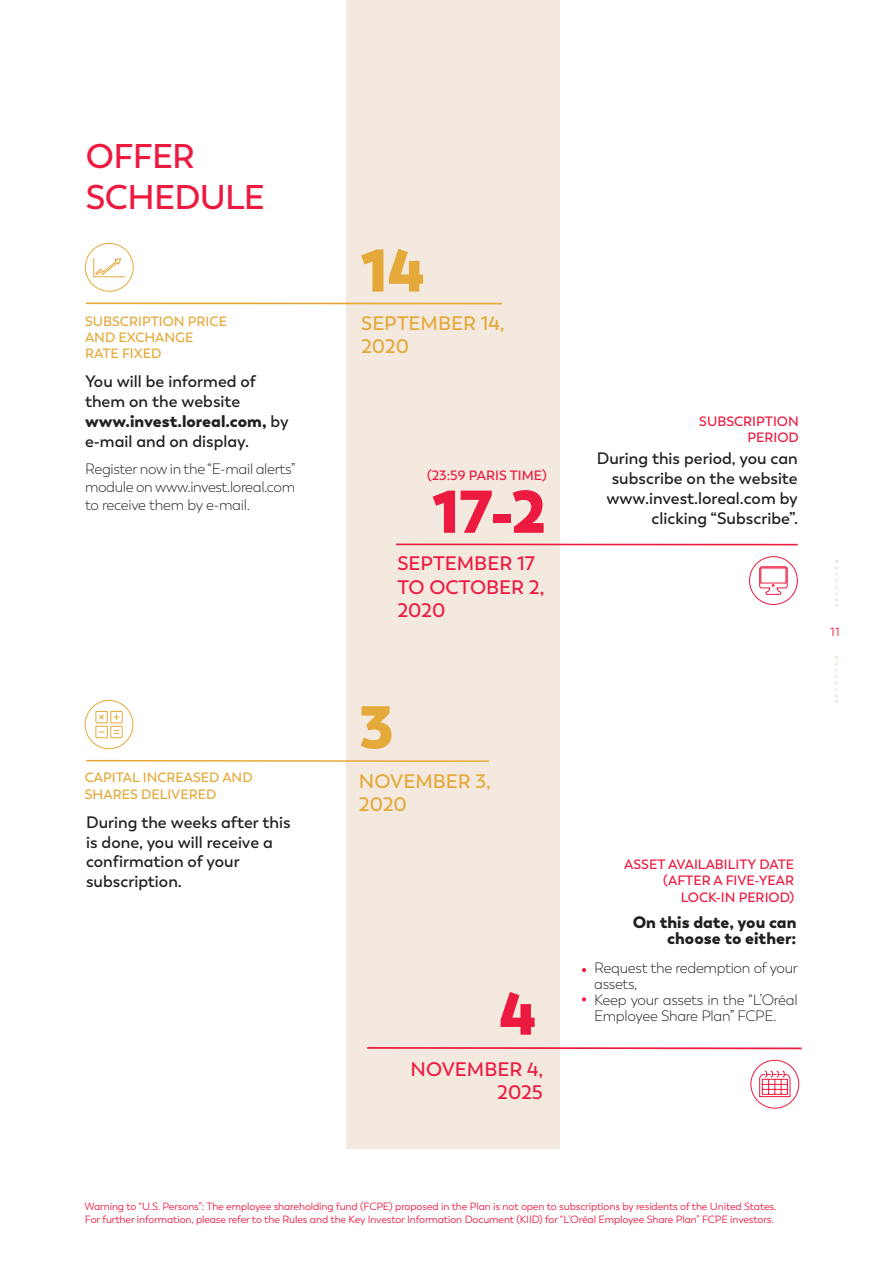
<style>
.page{position:relative;width:893px;height:1263px;background:#fff}
.page>*{position:absolute;margin:0;border:0;box-sizing:border-box;transform-origin:0 0}
.t1{font:800 60px "Trenda";color:#ed1a40}
.t2{font:800 60px "Trenda";color:#e5a93a}
.t3{font:600 34.2px/41px "Trenda";letter-spacing:-.02em;color:#ed1a40}
.t4{font:600 19.5px/23.4px "Trenda";color:#ed1a40;text-align:right}
.t5{font:600 19.5px/23.4px "Trenda";color:#e5a93a}
.t6{font:600 16.5px/19.8px "Trenda";color:#231f20}
.t7{font:900 16.5px/15.9px "Trenda";color:#231f20;text-align:right}
.t8{font:300 15px/15.9px "Trenda";letter-spacing:-.02em;color:#231f20;text-align:justify}
.t9{font:600 13.5px/16.2px "Trenda";color:#ed1a40;text-align:right}
.t10{font:600 13.5px/16.2px "Trenda";color:#e5a93a}
.t11{font:12px "Trenda";color:#ed1a40}
.t12{font:10.5px/12.6px "Trenda";letter-spacing:-.01em;color:#ed1a40}
.s1{font-weight:900}
</style>
<div class="page">
<div style="left:346px;top:0;width:213px;height:1148px;background:#f3e9df"></div>
<hr style="left:86px;top:302px;width:416px;height:2px;background:#e5a93a">
<hr style="left:396px;top:544px;width:402px;height:1px;background:#ed1a40">
<svg style="left:367px;top:1046px;width:435px;height:4px"></svg>
<svg style="left:582px;top:968px;width:4px;height:4px"></svg>
<svg style="left:582px;top:997px;width:4px;height:4px"></svg>
<svg style="left:835px;top:560px;width:3px;height:47px"></svg>
<svg style="left:835px;top:656px;width:3px;height:47px"></svg>
<svg style="left:85px;top:243px;width:49px;height:49px"></svg>
<div style="left:749px;top:556px;width:49px;height:49px;border:1px solid #ed1a40;border-radius:50%"></div>
<svg style="left:750px;top:1060px;width:49px;height:49px"></svg>
<svg style="left:759px;top:566px;width:29px;height:29px"></svg>
<svg style="left:86px;top:759px;width:403px;height:3px"></svg>
<div style="left:85px;top:700px;width:48px;height:49px;border:1px solid #e5a93a;border-radius:50%"></div>
<svg style="left:95px;top:711px;width:28px;height:27px"></svg>
<h2 class="t3" style="left:86px;top:136px;width:180px">OFFER<br>SCHEDULE</h2>
<p class="t10" style="left:85px;top:313px;width:143px">SUBSCRIPTION PRICE<br>AND EXCHANGE<br>RATE FIXED</p>
<h3 class="t6" style="left:85px;top:372px;width:205px">You will be informed of them on the website <span class="s1">www.invest.loreal.com,</span> by e-mail and on display.</h3>
<h3 class="t8" style="left:85px;top:460px;width:212px;line-height:18px">Register now in the “E-mail alerts” module on www.invest.loreal.com to receive them by e-mail.</h3>
<p class="t10" style="left:85px;top:770px;width:169px">CAPITAL INCREASED AND<br>SHARES DELIVERED</p>
<h3 class="t6" style="left:86px;top:812px;width:206px">During the weeks after this is done, you will receive a confirmation of your subscription.</h3>
<h1 class="t2" style="left:361px;top:231px;width:65px">14</h1>
<h3 class="t5" style="left:361px;top:312px;width:145px">SEPTEMBER 14,<br>2020</h3>
<p class="t9" style="left:427px;top:467px;width:121px">(23:59 PARIS TIME)</p>
<h1 class="t1" style="left:433px;top:473px;width:115px">17-2</h1>
<h3 class="t4" style="left:397px;top:552px;width:149px;text-align:left">SEPTEMBER 17<br>TO OCTOBER 2,<br>2020</h3>
<h1 class="t2" style="left:360px;top:688px;width:35px">3</h1>
<h3 class="t5" style="left:359px;top:770px;width:133px">NOVEMBER 3,<br>2020</h3>
<h1 class="t1" style="left:499px;top:974px;width:38px">4</h1>
<h3 class="t4" style="left:410px;top:1058px;width:134px">NOVEMBER 4,<br>2025</h3>
<p class="t9" style="left:699px;top:413px;width:101px">SUBSCRIPTION<br>PERIOD</p>
<h3 class="t6" style="left:597px;top:449px;width:203px;text-align:right">During this period, you can subscribe on the website www.invest.loreal.com by clicking “Subscribe”.</h3>
<p class="t11" style="left:830px;top:625px;width:11px">11</p>
<p class="t9" style="left:624px;top:856px;width:171px">ASSET AVAILABILITY DATE (AFTER A FIVE-YEAR<br>LOCK-IN PERIOD)</p>
<h3 class="t7" style="left:633px;top:914px;width:165px">On this date, you can choose to either:</h3>
<h3 class="t8" style="left:594px;top:960px;width:205px;text-align:left">Request the redemption of your assets,<br>Keep your assets in the “L’Oréal<br>Employee Share Plan” FCPE.</h3>
<p class="t12" style="left:85px;top:1200px;width:693px">Warning to “U.S. Persons”: The employee shareholding fund (FCPE) proposed in the Plan is not open to subscriptions by residents of the United States.<br>For further information, please refer to the Rules and the Key Investor Information Document (KIID) for “L’Oréal Employee Share Plan” FCPE investors.</p>
</div>
